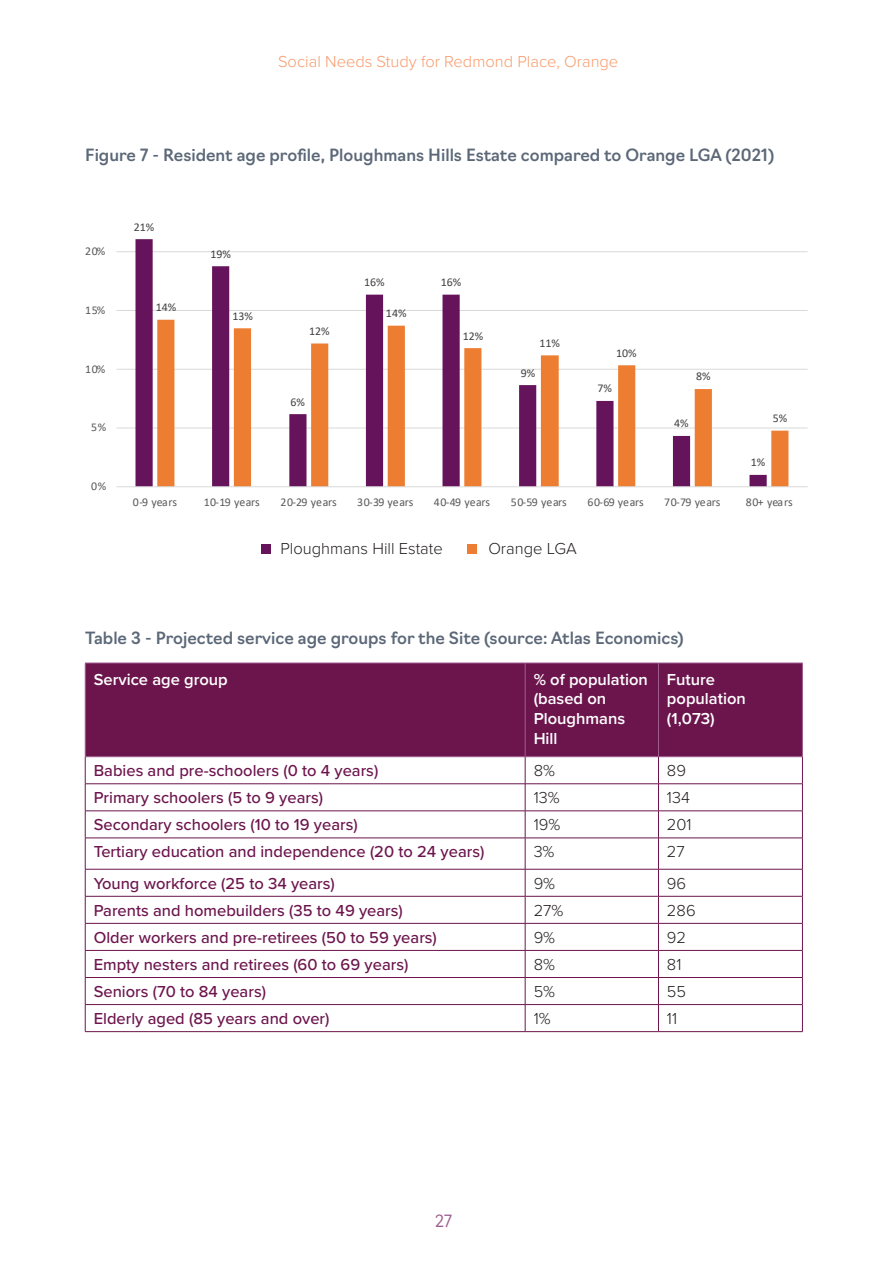
<style>
.page{position:relative;width:893px;height:1263px;background:#fff}
.page>*{position:absolute;margin:0;border:0;box-sizing:border-box;transform-origin:0 0}
.Cred_23_Rpt_Table_left_column{font:500 16.5px "Proxima Nova";color:#6c154d}
.t1{font:500 16.5px "Navigo";color:#5c6878}
.Cred_23_Rpt_Table_header{font:600 16.5px/19.8px "Proxima Nova";color:#fff}
.Cred_23_Rpt_Table_body{font:300 16.5px "Proxima Nova";color:#231f20}
.t2{font:300 16.5px "Proxima Nova";color:#f89b6c}
.Cred_23_Rpt_Body_text{font:300 16.5px "Proxima Nova";color:#231f20}
.t3{font:300 16.5px "Navigo";color:#9f5d8f}
.t4{font:11.85px "Calibri";letter-spacing:-.01em;color:#595959}
.t5{font:11.85px "Calibri";color:#404040}
</style>
<div class="page">
<div style="left:86px;top:664px;width:716px;height:92px;background:#6c154d"></div>
<hr style="left:85px;top:663px;width:440px;height:1px;background:#9f5d8f">
<hr style="left:85px;top:663px;width:1px;height:93px;background:#9f5d8f">
<hr style="left:525px;top:663px;width:133px;height:1px;background:#9f5d8f">
<hr style="left:525px;top:663px;width:1px;height:93px;background:#9f5d8f">
<hr style="left:658px;top:663px;width:145px;height:1px;background:#9f5d8f">
<hr style="left:658px;top:663px;width:1px;height:93px;background:#9f5d8f">
<hr style="left:802px;top:663px;width:1px;height:93px;background:#9f5d8f">
<hr style="left:85px;top:756px;width:440px;height:1px;background:#9f5d8f">
<hr style="left:525px;top:756px;width:133px;height:1px;background:#9f5d8f">
<hr style="left:658px;top:756px;width:145px;height:1px;background:#9f5d8f">
<hr style="left:525px;top:783px;width:133px;height:1px;background:#6c154d">
<hr style="left:658px;top:783px;width:145px;height:1px;background:#6c154d">
<hr style="left:525px;top:810px;width:133px;height:1px;background:#6c154d">
<hr style="left:658px;top:810px;width:145px;height:1px;background:#6c154d">
<svg style="left:658px;top:757px;width:1px;height:81px"></svg>
<svg style="left:802px;top:757px;width:1px;height:81px"></svg>
<hr style="left:525px;top:838px;width:133px;height:1px;background:#6c154d">
<hr style="left:658px;top:838px;width:145px;height:1px;background:#6c154d">
<hr style="left:658px;top:838px;width:1px;height:31px;background:#6c154d">
<hr style="left:802px;top:838px;width:1px;height:31px;background:#6c154d">
<hr style="left:525px;top:869px;width:133px;height:1px;background:#6c154d">
<hr style="left:658px;top:869px;width:145px;height:1px;background:#6c154d">
<hr style="left:525px;top:896px;width:133px;height:1px;background:#6c154d">
<hr style="left:658px;top:896px;width:145px;height:1px;background:#6c154d">
<hr style="left:525px;top:923px;width:133px;height:1px;background:#6c154d">
<hr style="left:658px;top:923px;width:145px;height:1px;background:#6c154d">
<hr style="left:525px;top:950px;width:133px;height:1px;background:#6c154d">
<hr style="left:658px;top:950px;width:145px;height:1px;background:#6c154d">
<hr style="left:525px;top:977px;width:133px;height:1px;background:#6c154d">
<hr style="left:658px;top:977px;width:145px;height:1px;background:#6c154d">
<hr style="left:525px;top:1004px;width:133px;height:1px;background:#6c154d">
<hr style="left:658px;top:1004px;width:145px;height:1px;background:#6c154d">
<svg style="left:658px;top:869px;width:1px;height:162px"></svg>
<svg style="left:802px;top:869px;width:1px;height:162px"></svg>
<hr style="left:525px;top:1031px;width:133px;height:1px;background:#6c154d">
<hr style="left:658px;top:1031px;width:145px;height:1px;background:#6c154d">
<hr style="left:85px;top:783px;width:440px;height:1px;background:#6c154d">
<hr style="left:85px;top:810px;width:440px;height:1px;background:#6c154d">
<svg style="left:85px;top:757px;width:1px;height:81px"></svg>
<svg style="left:525px;top:757px;width:1px;height:81px"></svg>
<hr style="left:85px;top:838px;width:440px;height:1px;background:#6c154d">
<hr style="left:85px;top:838px;width:1px;height:31px;background:#6c154d">
<hr style="left:525px;top:838px;width:1px;height:31px;background:#6c154d">
<hr style="left:85px;top:869px;width:440px;height:1px;background:#6c154d">
<hr style="left:85px;top:896px;width:440px;height:1px;background:#6c154d">
<hr style="left:85px;top:923px;width:440px;height:1px;background:#6c154d">
<hr style="left:85px;top:950px;width:440px;height:1px;background:#6c154d">
<hr style="left:85px;top:977px;width:440px;height:1px;background:#6c154d">
<hr style="left:85px;top:1004px;width:440px;height:1px;background:#6c154d">
<svg style="left:85px;top:869px;width:1px;height:162px"></svg>
<svg style="left:525px;top:869px;width:1px;height:162px"></svg>
<hr style="left:85px;top:1031px;width:440px;height:1px;background:#6c154d">
<svg style="left:116px;top:239px;width:692px;height:249px"></svg>
<div style="left:261px;top:545px;width:9px;height:9px;background:#65135b"></div>
<div style="left:468px;top:545px;width:9px;height:9px;background:#ed7d31"></div>
<p class="t2" style="left:278px;top:49px;width:342px">Social Needs Study for Redmond Place, Orange</p>
<p class="t1" style="left:85px;top:142px;width:690px">Figure 7 - Resident age profile, Ploughmans Hills Estate compared to Orange LGA (2021)</p>
<p class="t5" style="left:134px;top:218px;width:22px">21%</p>
<p class="t4" style="left:85px;top:243px;width:22px">20%</p>
<p class="t5" style="left:211px;top:245px;width:22px">19%</p>
<p class="t5" style="left:364px;top:274px;width:22px">16%</p>
<p class="t5" style="left:441px;top:274px;width:22px">16%</p>
<p class="t4" style="left:85px;top:302px;width:22px">15%</p>
<p class="t5" style="left:156px;top:299px;width:22px">14%</p>
<p class="t5" style="left:232px;top:308px;width:22px">13%</p>
<p class="t5" style="left:386px;top:305px;width:22px">14%</p>
<p class="t5" style="left:309px;top:323px;width:22px">12%</p>
<p class="t5" style="left:463px;top:327px;width:22px">12%</p>
<p class="t5" style="left:539px;top:335px;width:22px">11%</p>
<p class="t5" style="left:616px;top:344px;width:22px">10%</p>
<p class="t4" style="left:85px;top:360px;width:22px">10%</p>
<p class="t5" style="left:521px;top:364px;width:16px">9%</p>
<p class="t5" style="left:696px;top:368px;width:16px">8%</p>
<p class="t5" style="left:597px;top:380px;width:16px">7%</p>
<p class="t5" style="left:290px;top:393px;width:16px">6%</p>
<p class="t4" style="left:91px;top:419px;width:17px">5%</p>
<p class="t5" style="left:674px;top:415px;width:16px">4%</p>
<p class="t5" style="left:773px;top:410px;width:16px">5%</p>
<p class="t5" style="left:751px;top:454px;width:16px">1%</p>
<p class="t4" style="left:91px;top:478px;width:17px">0%</p>
<p class="t4" style="left:133px;top:494px;width:46px">0-9 years</p>
<p class="t4" style="left:204px;top:494px;width:58px">10-19 years</p>
<p class="t4" style="left:280px;top:494px;width:58px">20-29 years</p>
<p class="t4" style="left:357px;top:494px;width:58px">30-39 years</p>
<p class="t4" style="left:434px;top:494px;width:58px">40-49 years</p>
<p class="t4" style="left:511px;top:494px;width:58px">50-59 years</p>
<p class="t4" style="left:587px;top:494px;width:58px">60-69 years</p>
<p class="t4" style="left:664px;top:494px;width:58px">70-79 years</p>
<p class="t4" style="left:746px;top:494px;width:48px">80+ years</p>
<p class="Cred_23_Rpt_Body_text" style="left:280px;top:536px;width:164px">Ploughmans Hill Estate</p>
<p class="Cred_23_Rpt_Body_text" style="left:488px;top:536px;width:90px">Orange LGA</p>
<p class="t1" style="left:85px;top:625px;width:600px">Table 3 - Projected service age groups for the Site (source: Atlas Economics)</p>
<p class="Cred_23_Rpt_Table_header" style="left:94px;top:669px;width:136px">Service age group</p>
<p class="Cred_23_Rpt_Table_header" style="left:534px;top:669px;width:116px">% of population (based on<br>Ploughmans<br>Hill</p>
<p class="Cred_23_Rpt_Table_header" style="left:667px;top:669px;width:80px">Future population (1,073)</p>
<p class="Cred_23_Rpt_Table_left_column" style="left:94px;top:758px;width:286px">Babies and pre-schoolers (0 to 4 years)</p>
<p class="Cred_23_Rpt_Table_body" style="left:534px;top:758px;width:23px">8%</p>
<p class="Cred_23_Rpt_Table_body" style="left:667px;top:758px;width:21px">89</p>
<p class="Cred_23_Rpt_Table_left_column" style="left:94px;top:785px;width:231px">Primary schoolers (5 to 9 years)</p>
<p class="Cred_23_Rpt_Table_body" style="left:534px;top:785px;width:27px">13%</p>
<p class="Cred_23_Rpt_Table_body" style="left:667px;top:785px;width:24px">134</p>
<p class="Cred_23_Rpt_Table_left_column" style="left:94px;top:812px;width:266px">Secondary schoolers (10 to 19 years)</p>
<p class="Cred_23_Rpt_Table_body" style="left:534px;top:812px;width:28px">19%</p>
<p class="Cred_23_Rpt_Table_body" style="left:667px;top:812px;width:26px">201</p>
<p class="Cred_23_Rpt_Table_left_column" style="left:94px;top:839px;width:392px">Tertiary education and independence (20 to 24 years)</p>
<p class="Cred_23_Rpt_Table_body" style="left:534px;top:839px;width:22px">3%</p>
<p class="Cred_23_Rpt_Table_body" style="left:667px;top:839px;width:19px">27</p>
<p class="Cred_23_Rpt_Table_left_column" style="left:94px;top:871px;width:243px">Young workforce (25 to 34 years)</p>
<p class="Cred_23_Rpt_Table_body" style="left:534px;top:871px;width:23px">9%</p>
<p class="Cred_23_Rpt_Table_body" style="left:667px;top:871px;width:21px">96</p>
<p class="Cred_23_Rpt_Table_left_column" style="left:94px;top:898px;width:311px">Parents and homebuilders (35 to 49 years)</p>
<p class="Cred_23_Rpt_Table_body" style="left:534px;top:898px;width:31px">27%</p>
<p class="Cred_23_Rpt_Table_body" style="left:667px;top:898px;width:30px">286</p>
<p class="Cred_23_Rpt_Table_left_column" style="left:94px;top:925px;width:345px">Older workers and pre-retirees (50 to 59 years)</p>
<p class="Cred_23_Rpt_Table_body" style="left:534px;top:925px;width:23px">9%</p>
<p class="Cred_23_Rpt_Table_body" style="left:667px;top:925px;width:21px">92</p>
<p class="Cred_23_Rpt_Table_left_column" style="left:94px;top:952px;width:316px">Empty nesters and retirees (60 to 69 years)</p>
<p class="Cred_23_Rpt_Table_body" style="left:534px;top:952px;width:23px">8%</p>
<p class="Cred_23_Rpt_Table_body" style="left:667px;top:952px;width:16px">81</p>
<p class="Cred_23_Rpt_Table_left_column" style="left:94px;top:979px;width:174px">Seniors (70 to 84 years)</p>
<p class="Cred_23_Rpt_Table_body" style="left:534px;top:979px;width:23px">5%</p>
<p class="Cred_23_Rpt_Table_body" style="left:667px;top:979px;width:21px">55</p>
<p class="Cred_23_Rpt_Table_left_column" style="left:94px;top:1006px;width:237px">Elderly aged (85 years and over)</p>
<p class="Cred_23_Rpt_Table_body" style="left:534px;top:1006px;width:18px">1%</p>
<p class="Cred_23_Rpt_Table_body" style="left:667px;top:1006px;width:12px">11</p>
<p class="t3" style="left:435px;top:1207px;width:18px">27</p>
</div>
